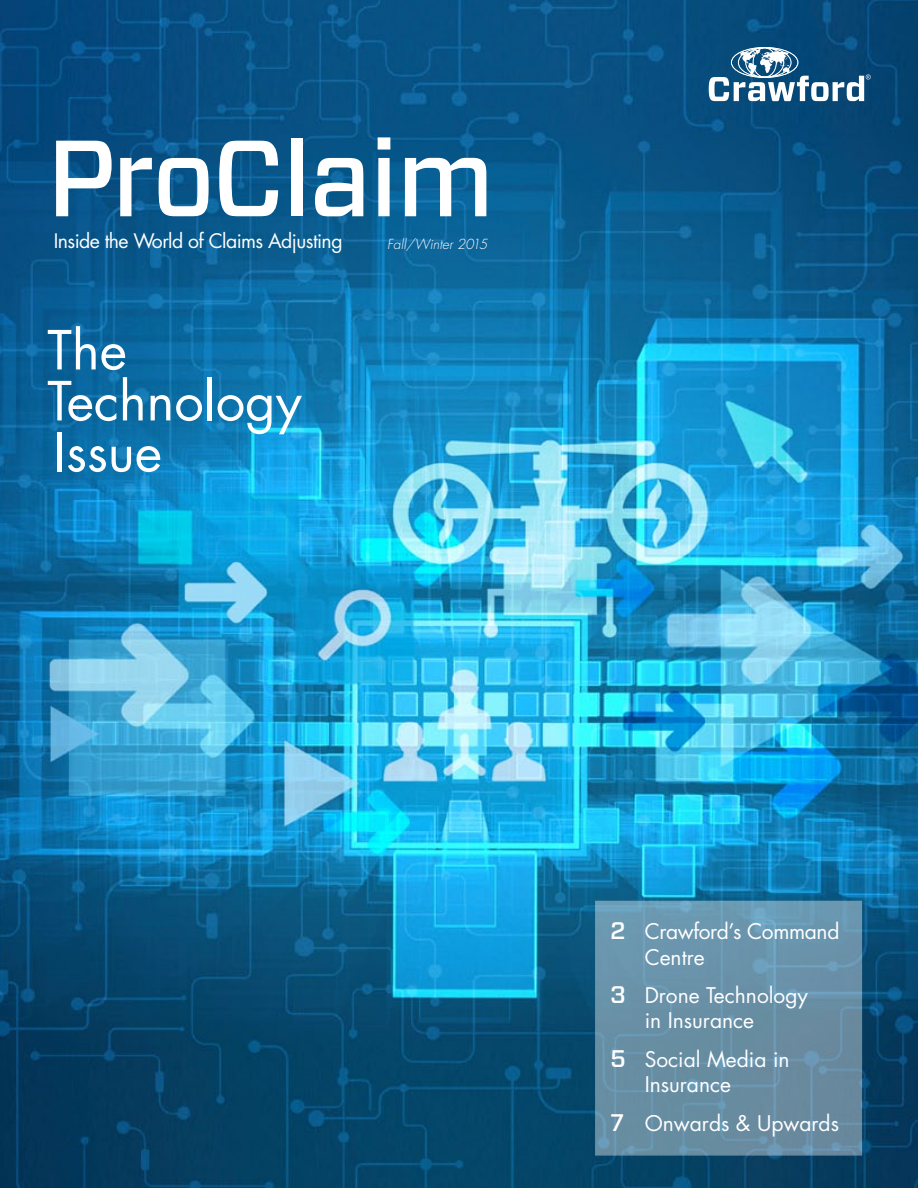
<style>
.page{position:relative;width:918px;height:1188px;background:#fff}
.page>*{position:absolute;margin:0;border:0;box-sizing:border-box;transform-origin:0 0}
.t1{font:500 108px "Forza";letter-spacing:-.01em;color:#fff}
.t2{font:52.5px/51px "Futura Std";color:#fff}
.t3{font:21px/25.2px "Futura Std";color:#fff}
.t4{font:21px/25.2px "Futura Std";letter-spacing:-.02em;color:#fff}
.t5{font:19.5px "Futura Std";letter-spacing:-.03em;color:#fff}
.t6{font:italic 300 13.5px "Futura Std";color:#fff}
.s1{font-family:"Forza";font-weight:500;font-size:24px}
</style>
<div class="page">
<img style="left:0;top:0;width:918px;height:1188px">
<svg style="left:709px;top:47px;width:162px;height:54px"></svg>
<svg style="left:595px;top:901px;width:267px;height:255px;background:#6890a7"></svg>
<h1 class="t1" style="left:47px;top:107px;width:449px">ProClaim</h1>
<p class="t5" style="left:54px;top:228px;width:290px">Inside the World of Claims Adjusting</p>
<p class="t6" style="left:387px;top:236px;width:102px">Fall/Winter 2015</p>
<h2 class="t2" style="left:47px;top:325px;width:256px">The<br>Technology<br>Issue</h2>
<p class="t4" style="left:645px;top:919px;width:196px;text-indent:-34px"><span class="s1">2</span> Crawford’s Command<br>Centre</p>
<p class="t3" style="left:645px;top:983px;width:165px;text-indent:-34px"><span class="s1">3</span> Drone Technology in Insurance</p>
<p class="t3" style="left:645px;top:1047px;width:146px;text-indent:-34px"><span class="s1">5</span> Social Media in<br>Insurance</p>
<p class="t3" style="left:610px;top:1111px;width:230px"><span class="s1">7</span> Onwards &amp; Upwards</p>
</div>
